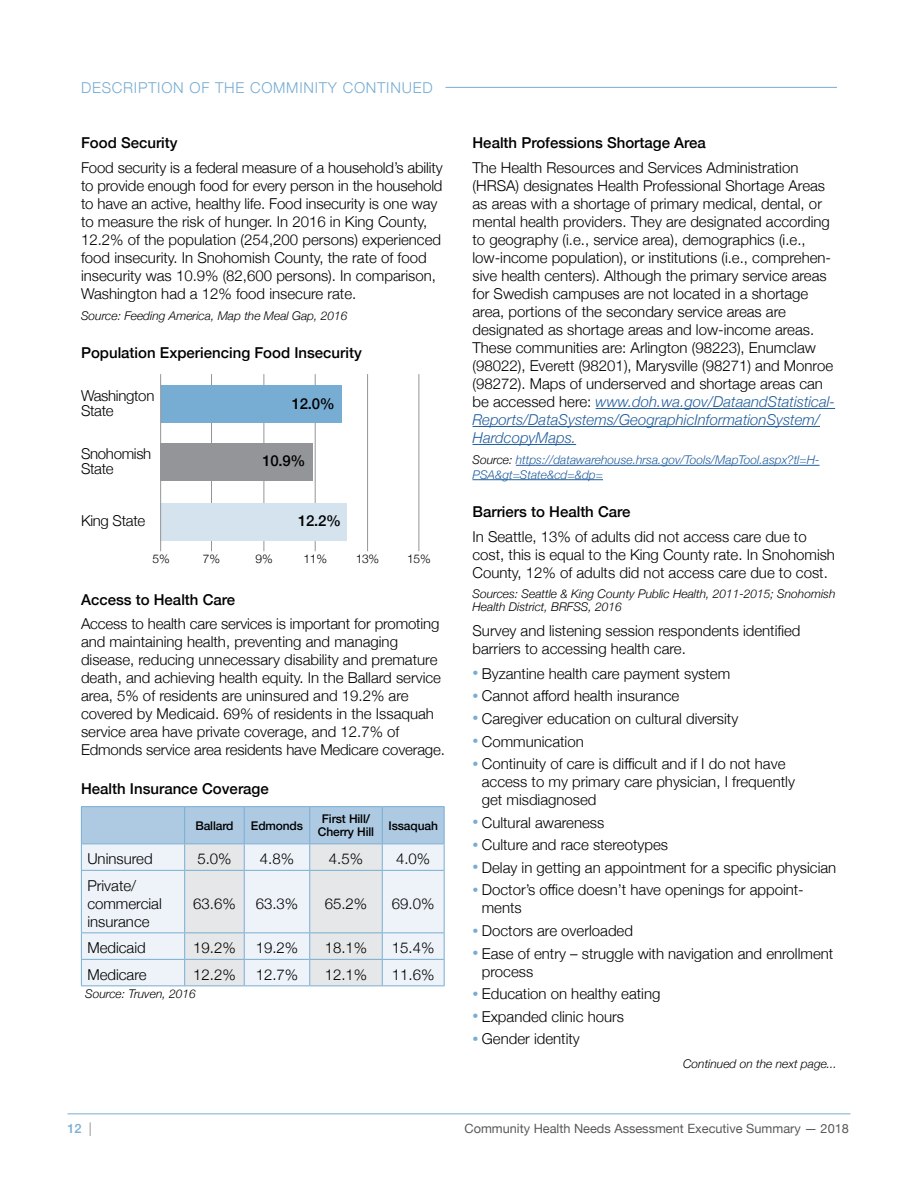
<style>
.page{position:relative;width:918px;height:1188px;background:#fff}
.page>*{position:absolute;margin:0;border:0;box-sizing:border-box;transform-origin:0 0}
.t1{font:300 15px/18px "Helvetica Neue";color:#000}
.t2{font:500 15px "Helvetica Neue";color:#000}
.t3{font:300 15px/15px "Helvetica Neue";letter-spacing:-.02em;color:#000}
.t4{font:300 15px "Helvetica Neue";letter-spacing:.05em;color:#78add3}
.t5{font:12.75px "Helvetica Neue";color:#58595b}
.t6{font:500 12.75px "Helvetica Neue";color:#78add3}
.t7{font:italic 300 12px/13.5px "Helvetica Neue";color:#000}
.t8{font:italic 300 12px/14.4px "Helvetica Neue";color:#215e9e}
.t9{font:500 12px/13.5px "Helvetica Neue";letter-spacing:-.01em;color:#000;text-align:center}
.t10{font:300 12px "Helvetica Neue";color:#000}
.s1{font-style:italic;color:#215e9e}
.s2{color:#000}
.s3{font-size:12px;color:#78add3}
.s4{font-weight:400;font-size:13.5px;color:#939598}
</style>
<div class="page">
<hr style="left:68px;top:1113px;width:782px;height:1px;background:#78add3">
<hr style="left:446px;top:87px;width:391px;height:1px;background:#78add3">
<hr style="left:81px;top:806px;width:104px;height:1px;background:#78add3">
<hr style="left:185px;top:806px;width:59px;height:1px;background:#78add3">
<hr style="left:244px;top:806px;width:66px;height:1px;background:#78add3">
<hr style="left:310px;top:806px;width:72px;height:1px;background:#78add3">
<hr style="left:382px;top:806px;width:63px;height:1px;background:#78add3">
<svg style="left:81px;top:807px;width:364px;height:178px;background:#d9e4ed"></svg>
<hr style="left:81px;top:985px;width:104px;height:1px;background:#78add3">
<hr style="left:185px;top:985px;width:59px;height:1px;background:#78add3">
<hr style="left:244px;top:985px;width:66px;height:1px;background:#78add3">
<hr style="left:310px;top:985px;width:72px;height:1px;background:#78add3">
<hr style="left:382px;top:985px;width:63px;height:1px;background:#78add3">
<hr style="left:596px;top:408px;width:239px;height:1px;background:#215e9e">
<hr style="left:472px;top:426px;width:348px;height:1px;background:#215e9e">
<hr style="left:472px;top:444px;width:104px;height:1px;background:#215e9e">
<hr style="left:516px;top:465px;width:304px;height:1px;background:#215e9e">
<hr style="left:472px;top:479px;width:131px;height:1px;background:#215e9e">
<hr style="left:211px;top:374px;width:1px;height:177px;background:#939598">
<hr style="left:264px;top:374px;width:1px;height:177px;background:#939598">
<hr style="left:315px;top:374px;width:1px;height:177px;background:#939598">
<hr style="left:367px;top:374px;width:1px;height:177px;background:#939598">
<hr style="left:418px;top:374px;width:1px;height:177px;background:#939598">
<div style="left:161px;top:385px;width:181px;height:38px;background:#78add3"></div>
<div style="left:161px;top:443px;width:152px;height:38px;background:#939598"></div>
<div style="left:161px;top:503px;width:186px;height:38px;background:#d5e3ef"></div>
<hr style="left:160px;top:374px;width:1px;height:177px;background:#939598">
<p class="t4" style="left:81px;top:75px;width:353px">DESCRIPTION OF THE COMMINITY CONTINUED</p>
<p class="t2" style="left:81px;top:131px;width:98px">Food Security</p>
<p class="t1" style="left:81px;top:158px;width:363px">Food security is a federal measure of a household’s ability to provide enough food for every person in the household to have an active, healthy life. Food insecurity is one way to measure the risk of hunger. In 2016 in King County, 12.2% of the population (254,200 persons) experienced food insecurity. In Snohomish County, the rate of food insecurity was 10.9% (82,600 persons). In comparison, Washington had a 12% food insecure rate.</p>
<p class="t7" style="left:81px;top:308px;width:268px">Source: Feeding America, Map the Meal Gap, 2016</p>
<p class="t2" style="left:81px;top:341px;width:282px">Population Experiencing Food Insecurity</p>
<p class="t3" style="left:81px;top:387px;width:75px">Washington<br>State</p>
<p class="t3" style="left:81px;top:445px;width:72px">Snohomish<br>State</p>
<p class="t3" style="left:81px;top:512px;width:66px">King State</p>
<p class="t2" style="left:292px;top:391px;width:44px">12.0%</p>
<p class="t2" style="left:262px;top:449px;width:44px">10.9%</p>
<p class="t2" style="left:298px;top:509px;width:44px">12.2%</p>
<p class="t10" style="left:153px;top:549px;width:19px">5%</p>
<p class="t10" style="left:203px;top:549px;width:19px">7%</p>
<p class="t10" style="left:255px;top:549px;width:19px">9%</p>
<p class="t10" style="left:303px;top:549px;width:25px">11%</p>
<p class="t10" style="left:356px;top:549px;width:25px">13%</p>
<p class="t10" style="left:407px;top:549px;width:25px">15%</p>
<p class="t2" style="left:81px;top:587px;width:156px">Access to Health Care</p>
<p class="t1" style="left:81px;top:614px;width:365px">Access to health care services is important for promoting and maintaining health, preventing and managing disease, reducing unnecessary disability and premature death, and achieving health equity. In the Ballard service area, 5% of residents are uninsured and 19.2% are covered by Medicaid. 69% of residents in the Issaquah service area have private coverage, and 12.7% of Edmonds service area residents have Medicare coverage.</p>
<p class="t2" style="left:81px;top:776px;width:189px">Health Insurance Coverage</p>
<p class="t9" style="left:195px;top:818px;width:40px">Ballard</p>
<p class="t9" style="left:251px;top:818px;width:54px">Edmonds</p>
<p class="t9" style="left:318px;top:811px;width:58px">First Hill/<br>Cherry Hill</p>
<p class="t9" style="left:389px;top:818px;width:51px">Issaquah</p>
<p class="t1" style="left:87px;top:849px;width:67px">Uninsured</p>
<p class="t1" style="left:197px;top:849px;width:36px">5.0%</p>
<p class="t1" style="left:260px;top:849px;width:36px">4.8%</p>
<p class="t1" style="left:329px;top:849px;width:36px">4.5%</p>
<p class="t1" style="left:396px;top:849px;width:36px">4.0%</p>
<p class="t1" style="left:87px;top:875px;width:76px">Private/ commercial insurance</p>
<p class="t1" style="left:193px;top:893px;width:44px">63.6%</p>
<p class="t1" style="left:256px;top:893px;width:44px">63.3%</p>
<p class="t1" style="left:325px;top:893px;width:44px">65.2%</p>
<p class="t1" style="left:392px;top:893px;width:44px">69.0%</p>
<p class="t1" style="left:87px;top:938px;width:60px">Medicaid</p>
<p class="t1" style="left:193px;top:938px;width:44px">19.2%</p>
<p class="t1" style="left:256px;top:938px;width:44px">19.2%</p>
<p class="t1" style="left:325px;top:938px;width:44px">18.1%</p>
<p class="t1" style="left:392px;top:938px;width:44px">15.4%</p>
<p class="t1" style="left:87px;top:964px;width:61px">Medicare</p>
<p class="t1" style="left:193px;top:964px;width:44px">12.2%</p>
<p class="t1" style="left:256px;top:964px;width:44px">12.7%</p>
<p class="t1" style="left:325px;top:964px;width:44px">12.1%</p>
<p class="t1" style="left:392px;top:964px;width:44px">11.6%</p>
<p class="t7" style="left:85px;top:986px;width:112px">Source: Truven, 2016</p>
<p class="t2" style="left:472px;top:131px;width:235px">Health Professions Shortage Area</p>
<p class="t1" style="left:472px;top:158px;width:364px">The Health Resources and Services Administration (HRSA) designates Health Professional Shortage Areas as areas with a shortage of primary medical, dental, or mental health providers. They are designated according to geography (i.e., service area), demographics (i.e., low-income population), or institutions (i.e., comprehen&shy;sive health centers). Although the primary service areas for Swedish campuses are not located in a shortage area, portions of the secondary service areas are designated as shortage areas and low-income areas.<br>These communities are: Arlington (98223), Enumclaw (98022), Everett (98201), Marysville (98271) and Monroe (98272). Maps of underserved and shortage areas can be accessed here: <span class="s1">www.doh.wa.gov/DataandStatistical-Reports/DataSystems/GeographicInformationSystem/ HardcopyMaps.</span></p>
<p class="t8" style="left:472px;top:452px;width:349px"><span class="s2">Source:</span> https://datawarehouse.hrsa.gov/Tools/MapTool.aspx?tl=H-<br>PSA&amp;gt=State&amp;cd=&amp;dp=</p>
<p class="t2" style="left:472px;top:499px;width:160px">Barriers to Health Care</p>
<p class="t1" style="left:472px;top:526px;width:364px">In Seattle, 13% of adults did not access care due to cost, this is equal to the King County rate. In Snohomish<br>County, 12% of adults did not access care due to cost.</p>
<p class="t7" style="left:472px;top:586px;width:365px">Sources: Seattle &amp; King County Public Health, 2011-2015; Snohomish<br>Health District, BRFSS, 2016</p>
<p class="t1" style="left:472px;top:621px;width:330px">Survey and listening session respondents identified barriers to accessing health care.</p>
<p class="t1" style="left:472px;top:663px;width:259px"><span class="s3">•</span> Byzantine health care payment system</p>
<p class="t1" style="left:472px;top:686px;width:208px"><span class="s3">•</span> Cannot afford health insurance</p>
<p class="t1" style="left:472px;top:709px;width:267px"><span class="s3">•</span> Caregiver education on cultural diversity</p>
<p class="t1" style="left:472px;top:731px;width:113px"><span class="s3">•</span> Communication</p>
<p class="t1" style="left:482px;top:754px;width:315px;text-indent:-9px"><span class="s3">•</span> Continuity of care is difficult and if I do not have access to my primary care physician, I frequently get misdiagnosed</p>
<p class="t1" style="left:472px;top:812px;width:133px"><span class="s3">•</span> Cultural awareness</p>
<p class="t1" style="left:472px;top:835px;width:197px"><span class="s3">•</span> Culture and race stereotypes</p>
<p class="t1" style="left:472px;top:857px;width:365px"><span class="s3">•</span> Delay in getting an appointment for a specific physician</p>
<p class="t1" style="left:482px;top:880px;width:324px;text-indent:-9px"><span class="s3">•</span> Doctor’s office doesn’t have openings for appoint&shy;ments</p>
<p class="t1" style="left:472px;top:921px;width:162px"><span class="s3">•</span> Doctors are overloaded</p>
<p class="t1" style="left:482px;top:943px;width:353px;text-indent:-9px"><span class="s3">•</span> Ease of entry – struggle with navigation and enrollment process</p>
<p class="t1" style="left:472px;top:984px;width:190px"><span class="s3">•</span> Education on healthy eating</p>
<p class="t1" style="left:472px;top:1006px;width:153px"><span class="s3">•</span> Expanded clinic hours</p>
<p class="t1" style="left:472px;top:1029px;width:109px"><span class="s3">•</span> Gender identity</p>
<p class="t7" style="left:683px;top:1057px;width:155px">Continued on the next page...</p>
<p class="t6" style="left:68px;top:1119px;width:26px">12 <span class="s4">|</span></p>
<p class="t5" style="left:464px;top:1120px;width:386px">Community Health Needs Assessment Executive Summary — 2018</p>
</div>
